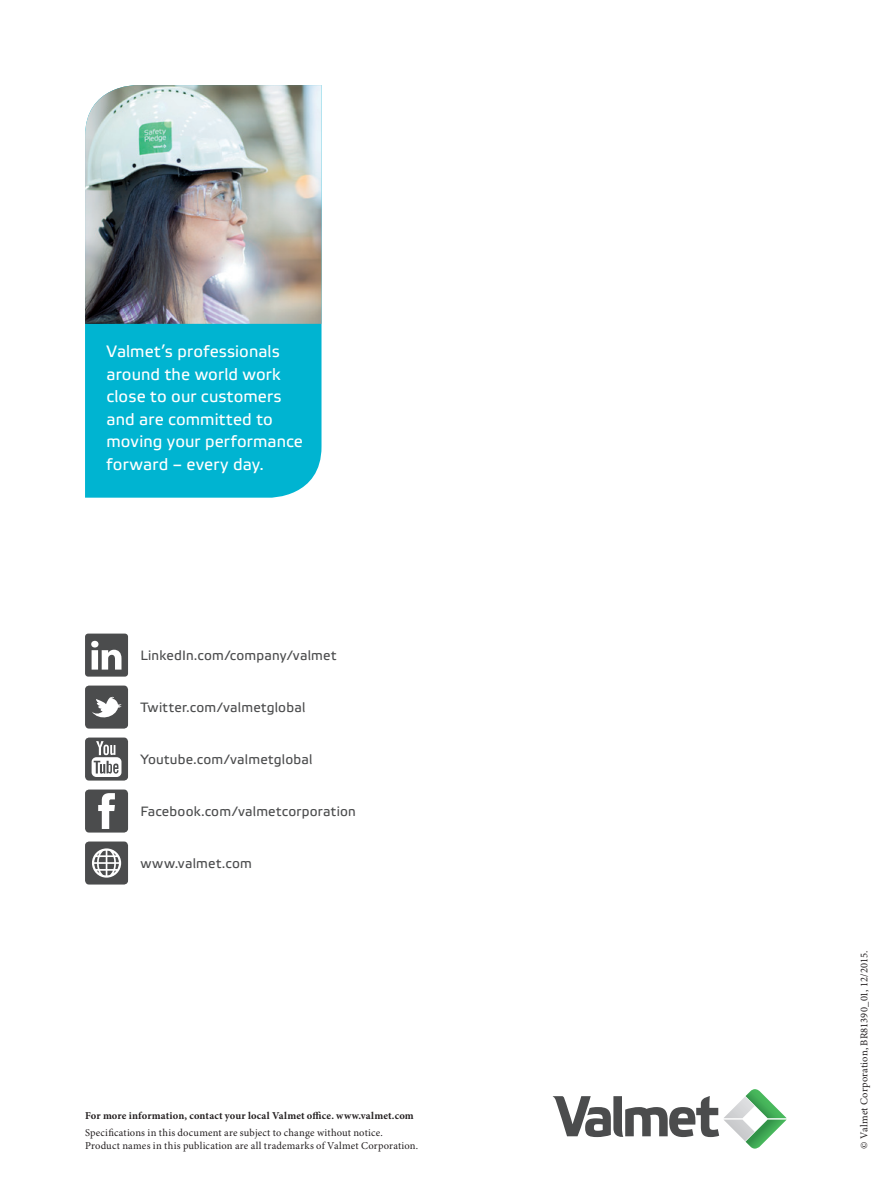
<style>
.page{position:relative;width:893px;height:1191px;background:#fff}
.page>*{position:absolute;margin:0;border:0;box-sizing:border-box;transform-origin:0 0}
._05__Body_text__Mini{font:16.5px/22.5px "Etelka Text";letter-spacing:.005em;color:#fff}
._08__Boiler_plate_te{font:13.5px "Etelka Text";letter-spacing:.015em;color:#4b4c4d}
._02__Legal_copyright{font:10.5px "Minion Pro";letter-spacing:.015em;color:#231f20}
._01__Legal_informati{font:700 10.5px "Minion Pro";letter-spacing:.015em;color:#231f20}
</style>
<div class="page">
<svg style="left:553px;top:1089px;width:234px;height:60px"></svg>
<svg style="left:85px;top:633px;width:43px;height:43px"></svg>
<div style="left:85px;top:685px;width:43px;height:43px;background:#4b4c4d;border-radius:4px"></div>
<svg style="left:92px;top:696px;width:30px;height:22px"></svg>
<div style="left:85px;top:737px;width:43px;height:43px;background:#4b4c4d;border-radius:4px"></div>
<svg style="left:92px;top:741px;width:29px;height:36px"></svg>
<div style="left:85px;top:789px;width:43px;height:43px;background:#4b4c4d;border-radius:4px"></div>
<svg style="left:98px;top:793px;width:17px;height:36px"></svg>
<div style="left:85px;top:841px;width:43px;height:43px;background:#4b4c4d;border-radius:4px"></div>
<svg style="left:92px;top:848px;width:29px;height:29px"></svg>
<div style="left:85px;top:324px;width:236px;height:173px;background:#00b4d1"></div>
<img style="left:85px;top:85px;width:236px;height:239px">
<p class="_05__Body_text__Mini" style="left:107px;top:340px;width:198px">Valmet’s professionals around the world work close to our customers and are committed to moving your performance forward – every day.</p>
<p class="_08__Boiler_plate_te" style="left:140px;top:647px;width:198px">LinkedIn.com/company/valmet</p>
<p class="_08__Boiler_plate_te" style="left:140px;top:699px;width:166px">Twitter.com/valmetglobal</p>
<p class="_08__Boiler_plate_te" style="left:140px;top:751px;width:174px">Youtube.com/valmetglobal</p>
<p class="_08__Boiler_plate_te" style="left:140px;top:803px;width:217px">Facebook.com/valmetcorporation</p>
<p class="_08__Boiler_plate_te" style="left:140px;top:855px;width:113px">www.valmet.com</p>
<p class="_01__Legal_informati" style="left:85px;top:1108px;width:330px">For more information, contact your local Valmet office. www.valmet.com</p>
<p class="_02__Legal_copyright" style="left:85px;top:1126px;width:299px">Specifications in this document are subject to change without notice.</p>
<p class="_02__Legal_copyright" style="left:85px;top:1139px;width:335px">Product names in this publication are all trademarks of Valmet Corporation.</p>
<p class="_02__Legal_copyright" style="left:858px;top:1148px;width:199px;rotate:-90deg">© Valmet Corporation, BR81390_01, 12/2015.</p>
</div>
